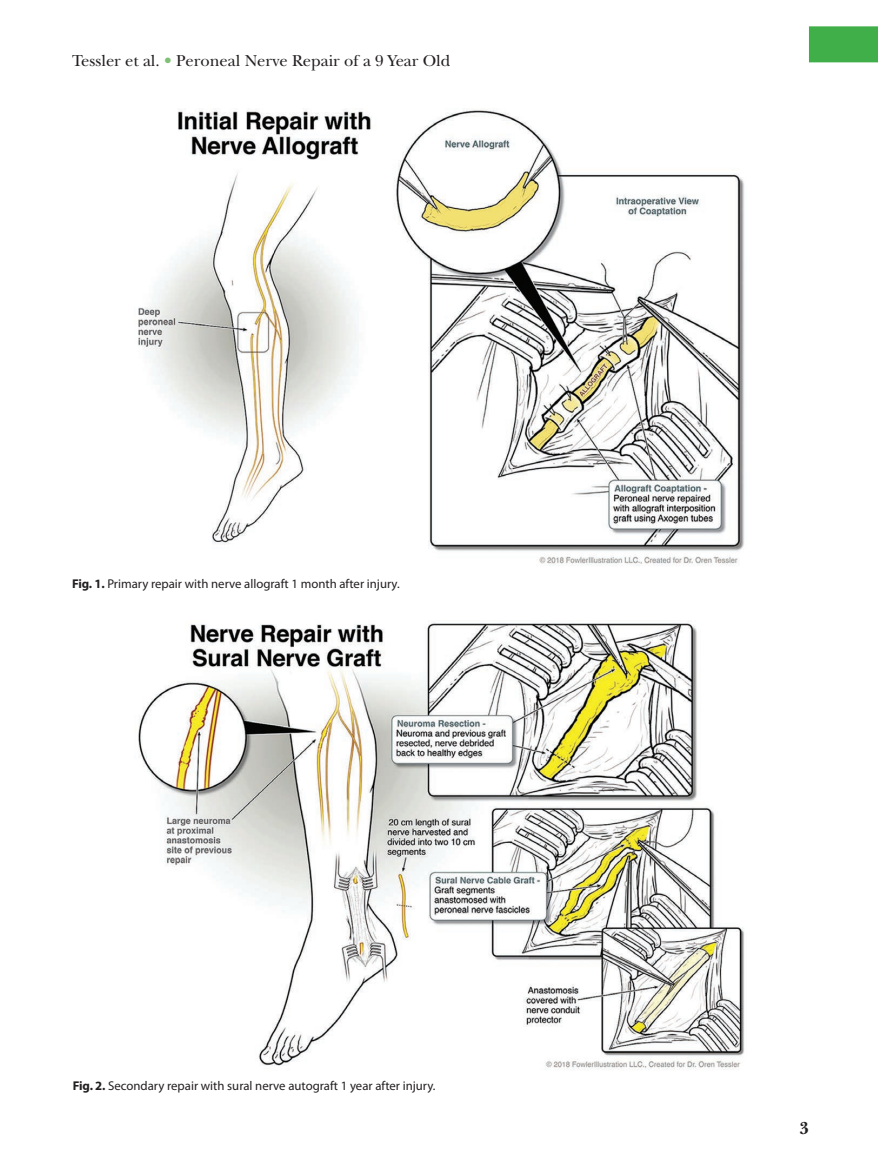
<style>
.page{position:relative;width:878px;height:1175px;background:#fff}
.page>*{position:absolute;margin:0;border:0;box-sizing:border-box;transform-origin:0 0}
.t1{font:700 18px "New Baskerville";color:#231f20}
.t2{font:16.5px "New Baskerville";color:#231f20}
.t3{font:12.75px "Myriad Pro";color:#231f20}
.s1{color:#7fc077}
.s2{font-weight:700}
</style>
<div class="page">
<div style="left:808px;top:26px;width:70px;height:36px;background:#40ae49"></div>
<img style="left:138px;top:108px;width:607px;height:458px">
<img style="left:138px;top:621px;width:606px;height:449px">
<p class="t2" style="left:72px;top:51px;width:380px">Tessler et al. <span class="s1">•</span> Peroneal Nerve Repair of a 9 Year Old</p>
<p class="t3" style="left:72px;top:576px;width:329px"><span class="s2">Fig. 1.</span> Primary repair with nerve allograft 1 month after injury.</p>
<p class="t3" style="left:73px;top:1077px;width:364px"><span class="s2">Fig. 2.</span> Secondary repair with sural nerve autograft 1 year after injury.</p>
<h1 class="t1" style="left:799px;top:1118px;width:11px">3</h1>
</div>
